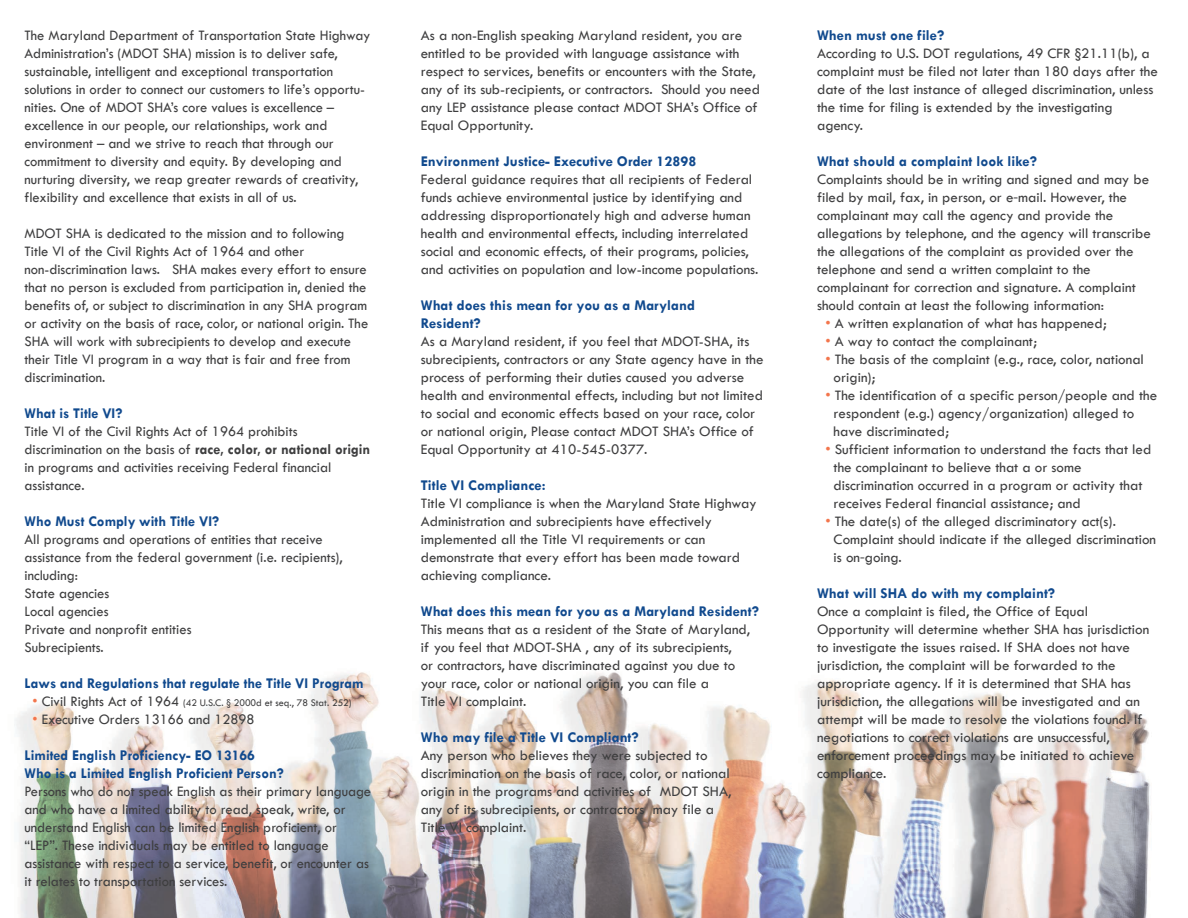
<style>
.page{position:relative;width:1188px;height:918px;background:#fff}
.page>*{position:absolute;margin:0;border:0;box-sizing:border-box;transform-origin:0 0}
.t1{font:15px/18px "Tw Cen";color:#3e3e3f}
.t2{font:700 15px/18px "Tw Cen";color:#114a8e}
.t3{font:10.5px "Tw Cen";color:#3e3e3f}
.s1{font-weight:700}
.s2{font-size:15px;color:#f3754c}
.s3{font-size:15px}
.s4{color:#f3754c}
.s5{font-family:"Myriad Pro"}
</style>
<div class="page">
<img style="left:15px;top:672px;width:1135px;height:246px">
<p class="t1" style="left:25px;top:26px;width:347px">The Maryland Department of Transportation State Highway Administration’s (MDOT SHA) mission is to deliver safe, sustainable, intelligent and exceptional transportation solutions in order to connect our customers to life’s opportu&shy;nities. One of MDOT SHA’s core values is excellence – excellence in our people, our relationships, work and environment – and we strive to reach that through our commitment to diversity and equity. By developing and nurturing diversity, we reap greater rewards of creativity, flexibility and excellence that exists in all of us.</p>
<p class="t1" style="left:25px;top:224px;width:345px">MDOT SHA is dedicated to the mission and to following Title VI of the Civil Rights Act of 1964 and other non-discrimination laws. SHA makes every effort to ensure that no person is excluded from participation in, denied the benefits of, or subject to discrimination in any SHA program or activity on the basis of race, color, or national origin. The SHA will work with subrecipients to develop and execute their Title VI program in a way that is fair and free from discrimination.</p>
<p class="t2" style="left:25px;top:404px;width:99px">What is Title VI?</p>
<p class="t1" style="left:25px;top:422px;width:347px">Title VI of the Civil Rights Act of 1964 prohibits discrimination on the basis of <span class="s1">race, color, or national origin </span>in programs and activities receiving Federal financial assistance.</p>
<p class="t2" style="left:25px;top:512px;width:196px">Who Must Comply with Title VI?</p>
<p class="t1" style="left:25px;top:530px;width:320px">All programs and operations of entities that receive assistance from the federal government (i.e. recipients), including:<br>State agencies<br>Local agencies<br>Private and nonprofit entities<br>Subrecipients.</p>
<p class="t2" style="left:25px;top:674px;width:341px">Laws and Regulations that regulate the Title VI Program</p>
<p class="t3" style="left:33px;top:697px;width:321px"><span class="s2">•</span> <span class="s3">Civil Rights Act of 1964</span> (42 U.S.C. § 2000d et seq., 78 Stat. 252)</p>
<p class="t1" style="left:33px;top:710px;width:224px"><span class="s4">•</span> Executive Orders 13166 and 12898</p>
<p class="t2" style="left:25px;top:746px;width:261px">Limited English Proficiency- EO 13166<br>Who is a Limited English Proficient Person?</p>
<p class="t1" style="left:25px;top:782px;width:348px">Persons who do not speak English as their primary language and who have a limited ability to read, speak, write, or understand English can be limited English proficient, or “LEP”. These individuals may be entitled to language assistance with respect to a service, benefit, or encounter as it relates to transportation services.</p>
<p class="t1" style="left:421px;top:26px;width:341px">As a non-English speaking Maryland resident, you are entitled to be provided with language assistance with respect to services, benefits or encounters with the State, any of its sub-recipients, or contractors. Should you need any LEP assistance please contact MDOT SHA’s Office of Equal Opportunity.</p>
<p class="t2" style="left:421px;top:152px;width:277px">Environment Justice- Executive Order 12898</p>
<p class="t1" style="left:421px;top:170px;width:339px">Federal guidance requires that all recipients of Federal funds achieve environmental justice by identifying and addressing disproportionately high and adverse human health and environmental effects, including interrelated social and economic effects, of their programs, policies, and activities on population and low-income populations.</p>
<p class="t2" style="left:421px;top:296px;width:276px">What does this mean for you as a Maryland<br>Resident?</p>
<p class="t1" style="left:421px;top:332px;width:344px">As a Maryland resident, if you feel that MDOT-SHA, its subrecipients, contractors or any State agency have in the process of performing their duties caused you adverse health and environmental effects, including but not limited to social and economic effects based on your race, color or national origin, Please contact MDOT SHA’s Office of Equal Opportunity at 410-545-0377.</p>
<p class="t2" style="left:421px;top:476px;width:126px">Title VI Compliance:</p>
<p class="t1" style="left:421px;top:494px;width:337px">Title VI compliance is when the Maryland State Highway Administration and subrecipients have effectively implemented all the Title VI requirements or can demonstrate that every effort has been made toward achieving compliance.</p>
<p class="t2" style="left:421px;top:602px;width:340px">What does this mean for you as a Maryland Resident?</p>
<p class="t1" style="left:421px;top:620px;width:331px">This means that as a resident of the State of Maryland, if you feel that MDOT-SHA , any of its subrecipients,<br>or contractors, have discriminated against you due to your race, color or national origin, you can file a<br>Title VI complaint.</p>
<p class="t2" style="left:421px;top:728px;width:219px">Who may file a Title VI Compliant?</p>
<p class="t1" style="left:421px;top:746px;width:312px">Any person who believes they were subjected to discrimination on the basis of race, color, or national origin in the programs and activities of MDOT SHA, any of its subrecipients, or contractors may file a Title VI complaint.</p>
<p class="t2" style="left:817px;top:26px;width:129px">When must one file?</p>
<p class="t1" style="left:817px;top:45px;width:342px">According to U.S. DOT regulations, 49 CFR §21.11(b), a complaint must be filed not later than 180 days after the date of the last instance of alleged discrimination, unless the time for filing is extended by the investigating agency.</p>
<p class="t2" style="left:817px;top:152px;width:221px">What should a complaint look like?</p>
<p class="t1" style="left:817px;top:171px;width:335px">Complaints should be in writing and signed and may be filed by mail, fax, in person, or e<span class="s5">‐</span>mail. However, the complainant may call the agency and provide the allegations by telephone, and the agency will transcribe the allegations of the complaint as provided over the telephone and send a written complaint to the complainant for correction and signature. A complaint should contain at least the following information:</p>
<p class="t1" style="left:825px;top:315px;width:283px"><span class="s4">•</span> A written explanation of what has happened;</p>
<p class="t1" style="left:825px;top:333px;width:213px"><span class="s4">•</span> A way to contact the complainant;</p>
<p class="t1" style="left:834px;top:351px;width:312px;text-indent:-8px"><span class="s4">•</span> The basis of the complaint (e.g., race, color, national origin);</p>
<p class="t1" style="left:834px;top:387px;width:325px;text-indent:-8px"><span class="s4">•</span> The identification of a specific person/people and the respondent (e.g.) agency/organization) alleged to have discriminated;</p>
<p class="t1" style="left:834px;top:441px;width:319px;text-indent:-8px"><span class="s4">•</span> Sufficient information to understand the facts that led the complainant to believe that a or some discrimination occurred in a program or activity that receives Federal financial assistance; and</p>
<p class="t1" style="left:834px;top:513px;width:324px;text-indent:-8px"><span class="s4">•</span> The date(s) of the alleged discriminatory act(s).<br>Complaint should indicate if the alleged discrimination is on<span class="s5">‐</span>going.</p>
<p class="t2" style="left:817px;top:584px;width:240px">What will SHA do with my complaint?</p>
<p class="t1" style="left:817px;top:603px;width:334px">Once a complaint is filed, the Office of Equal Opportunity will determine whether SHA has jurisdiction to investigate the issues raised. If SHA does not have jurisdiction, the complaint will be forwarded to the appropriate agency. If it is determined that SHA has jurisdiction, the allegations will be investigated and an attempt will be made to resolve the violations found. If negotiations to correct violations are unsuccessful, enforcement proceedings may be initiated to achieve compliance.</p>
</div>
